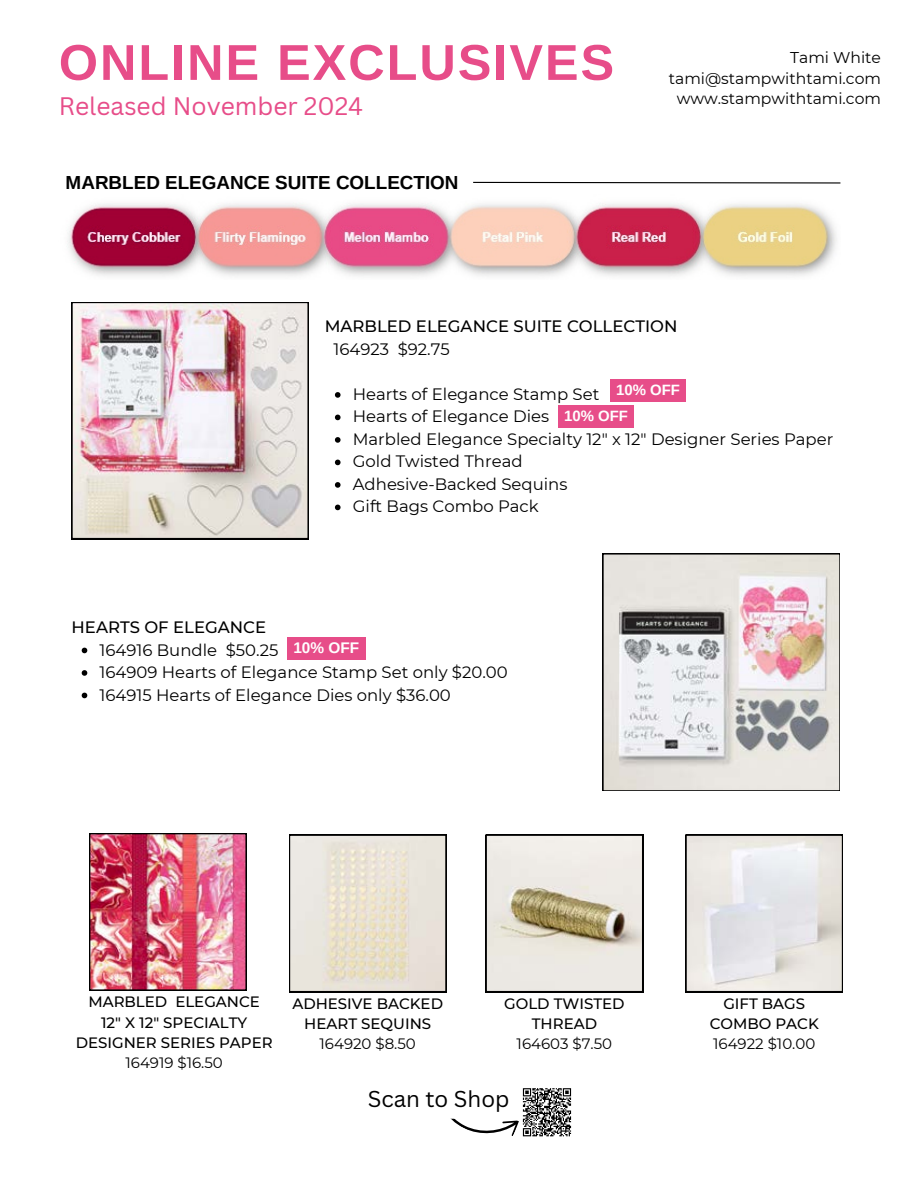
<style>
.page{position:relative;width:918px;height:1188px;background:#fff}
.page>*{position:absolute;margin:0;border:0;box-sizing:border-box;transform-origin:0 0}
.t1{font:700 50.4px "Arimo";letter-spacing:.04em;color:#e74d89}
.t2{font:24.6px "Canva Sans";color:#e74d89}
.t3{font:22.35px "Canva Sans";color:#000}
.t4{font:700 18.9px "Arimo";color:#000}
.t5{font:16.5px "Montserrat";color:#000}
.t6{font:500 16.5px/22.5px "Montserrat";color:#000}
.t7{font:15.6px/20.2px "Montserrat";color:#000;text-align:center}
.t8{font:700 15.45px "Arimo";color:#fff}
.t9{font:500 15px/20.2px "Montserrat";color:#000;text-align:center}
.t10{font:700 15px "Arimo";color:#fff}
.s1{font-weight:400}
</style>
<div class="page">
<img style="left:72px;top:302px;width:237px;height:237px">
<svg style="left:473px;top:181px;width:368px;height:3px"></svg>
<img style="left:67px;top:203px;width:770px;height:73px">
<svg style="left:603px;top:553px;width:237px;height:238px;background:#d4cdcd"></svg>
<img style="left:89px;top:833px;width:158px;height:158px">
<svg style="left:289px;top:835px;width:157px;height:157px;background:#e3dcd0"></svg>
<svg style="left:486px;top:835px;width:157px;height:157px;background:#dad4c8"></svg>
<svg style="left:686px;top:835px;width:157px;height:157px;background:#e1e0df"></svg>
<svg style="left:82px;top:648px;width:5px;height:5px"></svg>
<svg style="left:82px;top:670px;width:5px;height:6px"></svg>
<svg style="left:82px;top:693px;width:5px;height:5px"></svg>
<div style="left:287px;top:637px;width:78px;height:23px;background:#e74d89"></div>
<svg style="left:335px;top:392px;width:6px;height:6px"></svg>
<svg style="left:335px;top:415px;width:6px;height:5px"></svg>
<svg style="left:335px;top:437px;width:6px;height:6px"></svg>
<svg style="left:335px;top:460px;width:6px;height:5px"></svg>
<svg style="left:335px;top:482px;width:6px;height:6px"></svg>
<svg style="left:335px;top:505px;width:6px;height:5px"></svg>
<div style="left:610px;top:380px;width:76px;height:22px;background:#e74d89"></div>
<div style="left:558px;top:406px;width:76px;height:22px;background:#e74d89"></div>
<svg style="left:450px;top:1088px;width:122px;height:49px"></svg>
<p class="t1" style="left:59px;top:34px;width:557px">ONLINE EXCLUSIVES</p>
<p class="t2" style="left:59px;top:88px;width:306px">Released November 2024</p>
<p class="t4" style="left:66px;top:172px;width:394px">MARBLED ELEGANCE SUITE COLLECTION</p>
<h5 class="t7" style="left:790px;top:48px;width:92px">Tami White</h5>
<p class="t7" style="left:669px;top:68px;width:214px">tami@stampwithtami.com www.stampwithtami.com</p>
<p class="t6" style="left:333px;top:315px;width:346px;text-indent:-9px">MARBLED ELEGANCE SUITE COLLECTION<br><span class="s1">164923 $92.75</span></p>
<p class="t5" style="left:353px;top:384px;width:248px">Hearts of Elegance Stamp Set</p>
<p class="t5" style="left:353px;top:407px;width:198px">Hearts of Elegance Dies</p>
<h4 class="t5" style="left:353px;top:429px;width:482px">Marbled Elegance Specialty 12" x 12" Designer Series Paper</h4>
<p class="t5" style="left:353px;top:452px;width:171px">Gold Twisted Thread</p>
<p class="t5" style="left:353px;top:474px;width:216px">Adhesive-Backed Sequins</p>
<p class="t5" style="left:353px;top:497px;width:187px">Gift Bags Combo Pack</p>
<p class="t10" style="left:616px;top:381px;width:65px">10% OFF</p>
<p class="t10" style="left:564px;top:407px;width:65px">10% OFF</p>
<p class="t6" style="left:72px;top:616px;width:196px">HEARTS OF ELEGANCE</p>
<p class="t5" style="left:100px;top:640px;width:180px">164916 Bundle $50.25</p>
<h4 class="t5" style="left:100px;top:662px;width:410px">164909 Hearts of Elegance Stamp Set only $20.00</h4>
<h4 class="t5" style="left:100px;top:685px;width:353px">164915 Hearts of Elegance Dies only $36.00</h4>
<h4 class="t8" style="left:293px;top:639px;width:67px">10% OFF</h4>
<h5 class="t9" style="left:76px;top:992px;width:199px">MARBLED ELEGANCE<br>12" X 12" SPECIALTY<br>DESIGNER SERIES PAPER<br><span class="s1">164919 $16.50</span></h5>
<h5 class="t9" style="left:292px;top:993px;width:152px">ADHESIVE BACKED<br>HEART SEQUINS<br><span class="s1">164920 $8.50</span></h5>
<h5 class="t9" style="left:504px;top:993px;width:122px">GOLD TWISTED<br>THREAD<br><span class="s1">164603 $7.50</span></h5>
<h5 class="t9" style="left:710px;top:993px;width:111px">GIFT BAGS<br>COMBO PACK<br><span class="s1">164922 $10.00</span></h5>
<p class="t3" style="left:368px;top:1083px;width:143px">Scan to Shop</p>
</div>
